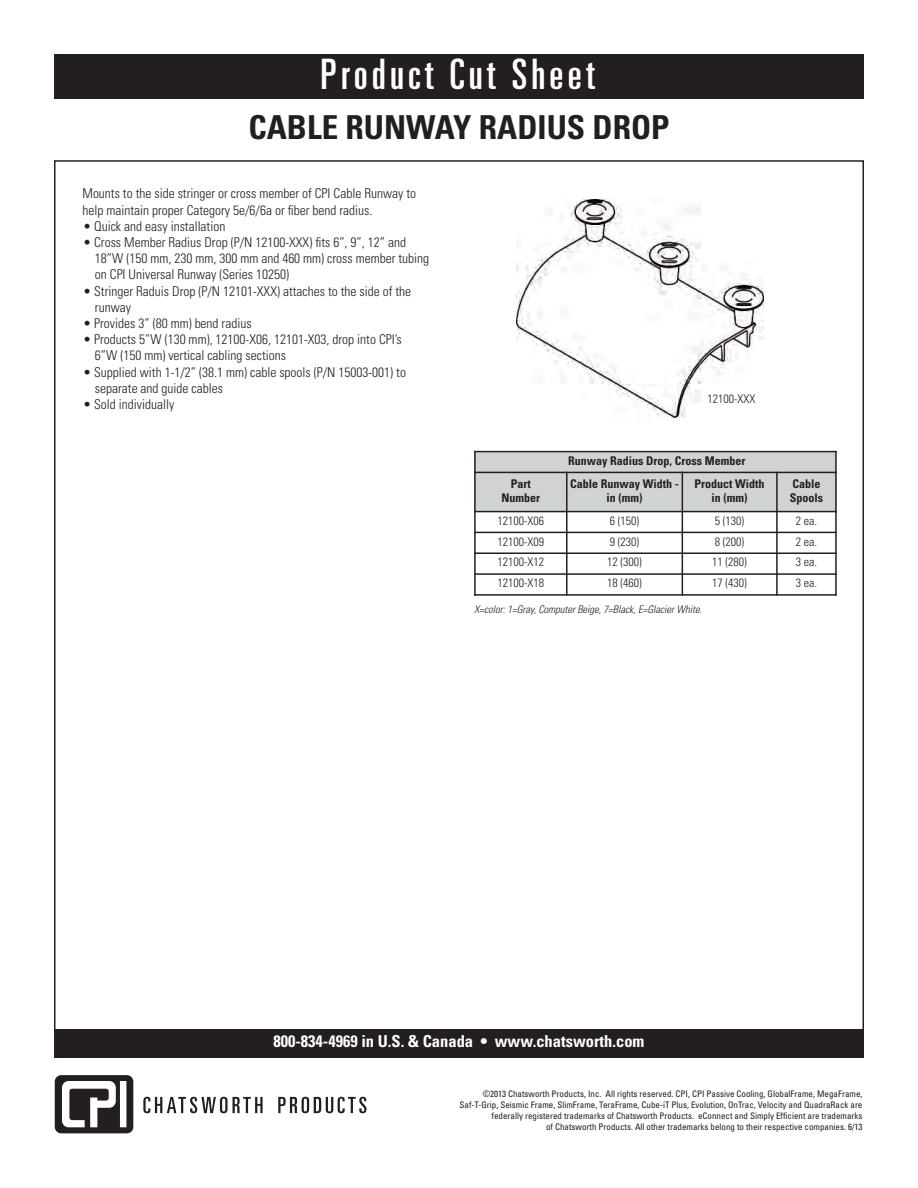
<style>
.page{position:relative;width:918px;height:1188px;background:#fff}
.page>*{position:absolute;margin:0;border:0;box-sizing:border-box;transform-origin:0 0}
.t1{font:ultra-condensed 42px "Univers LT Std";letter-spacing:.1em;color:#fff}
.t2{font:700 condensed 33px "Univers LT Std";color:#231f20}
.t3{font:700 condensed 16.5px "Univers LT Std";color:#fff}
.t4{font:300 condensed 13.5px/16.2px "Univers LT Std";color:#231f20}
.t5{font:300 condensed 12px "Univers LT Std";color:#231f20}
.t6{font:700 condensed 12px/14.4px "Univers LT Std";color:#231f20;text-align:center}
.t7{font:italic 300 condensed 10.5px "Univers LT Std";color:#231f20}
.t8{font:condensed 9px/10.8px "Univers LT Std";color:#231f20;text-align:right}
</style>
<div class="page">
<div style="left:54px;top:54px;width:810px;height:45px;background:#231f20"></div>
<svg style="left:55px;top:1075px;width:78px;height:58px"></svg>
<svg style="left:143px;top:1097px;width:120px;height:16px"></svg>
<svg style="left:278px;top:1097px;width:88px;height:16px"></svg>
<div style="left:54px;top:1029px;width:810px;height:28px;background:#231f20"></div>
<img style="left:516px;top:199px;width:247px;height:219px">
<div style="left:474px;top:451px;width:362px;height:21px;background:#d1d2d4"></div>
<div style="left:474px;top:472px;width:93px;height:40px;background:#d1d2d4"></div>
<div style="left:567px;top:472px;width:115px;height:40px;background:#d1d2d4"></div>
<div style="left:682px;top:472px;width:95px;height:40px;background:#d1d2d4"></div>
<div style="left:777px;top:472px;width:60px;height:40px;background:#d1d2d4"></div>
<hr style="left:474px;top:451px;width:2px;height:145px;background:#231f20">
<hr style="left:566px;top:472px;width:2px;height:124px;background:#231f20">
<hr style="left:682px;top:472px;width:1px;height:124px;background:#231f20">
<hr style="left:776px;top:472px;width:2px;height:124px;background:#231f20">
<hr style="left:835px;top:451px;width:2px;height:145px;background:#231f20">
<hr style="left:474px;top:451px;width:363px;height:1px;background:#231f20">
<hr style="left:474px;top:472px;width:363px;height:1px;background:#231f20">
<hr style="left:474px;top:511px;width:363px;height:1px;background:#231f20">
<hr style="left:474px;top:532px;width:363px;height:1px;background:#231f20">
<hr style="left:474px;top:552px;width:363px;height:2px;background:#231f20">
<hr style="left:474px;top:573px;width:363px;height:2px;background:#231f20">
<hr style="left:474px;top:594px;width:363px;height:2px;background:#231f20">
<h1 class="t1" style="left:320px;top:59px;width:276px">Product Cut Sheet</h1>
<h2 class="t2" style="left:248px;top:115px;width:423px">CABLE RUNWAY RADIUS DROP</h2>
<p class="t4" style="left:82px;top:187px;width:335px">Mounts to the side stringer or cross member of CPI Cable Runway to help maintain proper Category 5e/6/6a or fiber bend radius.</p>
<p class="t4" style="left:83px;top:219px;width:144px">• Quick and easy installation</p>
<p class="t4" style="left:95px;top:235px;width:336px;text-indent:-12px">• Cross Member Radius Drop (P/N 12100-XXX) fits 6”, 9”, 12” and<br>18”W (150 mm, 230 mm, 300 mm and 460 mm) cross member tubing on CPI Universal Runway (Series 10250)</p>
<p class="t4" style="left:95px;top:284px;width:318px;text-indent:-12px">• Stringer Raduis Drop (P/N 12101-XXX) attaches to the side of the runway</p>
<p class="t4" style="left:83px;top:316px;width:170px">• Provides 3” (80 mm) bend radius</p>
<p class="t4" style="left:95px;top:332px;width:308px;text-indent:-12px">• Products 5”W (130 mm), 12100-X06, 12101-X03, drop into CPI’s<br>6”W (150 mm) vertical cabling sections</p>
<p class="t4" style="left:95px;top:365px;width:313px;text-indent:-12px">• Supplied with 1-1/2” (38.1 mm) cable spools (P/N 15003-001) to separate and guide cables</p>
<p class="t4" style="left:83px;top:397px;width:93px">• Sold individually</p>
<p class="t5" style="left:707px;top:394px;width:49px">12100-XXX</p>
<p class="t6" style="left:568px;top:454px;width:179px">Runway Radius Drop, Cross Member</p>
<p class="t6" style="left:502px;top:477px;width:40px">Part<br>Number</p>
<p class="t6" style="left:570px;top:477px;width:110px">Cable Runway Width - in (mm)</p>
<p class="t6" style="left:695px;top:477px;width:72px">Product Width in (mm)</p>
<p class="t6" style="left:790px;top:477px;width:35px;text-align:left">Cable<br>Spools</p>
<p class="t5" style="left:498px;top:516px;width:48px">12100-X06</p>
<p class="t5" style="left:610px;top:516px;width:31px">6 (150)</p>
<p class="t5" style="left:715px;top:516px;width:31px">5 (130)</p>
<p class="t5" style="left:796px;top:516px;width:23px">2 ea.</p>
<p class="t5" style="left:498px;top:537px;width:48px">12100-X09</p>
<p class="t5" style="left:610px;top:537px;width:31px">9 (230)</p>
<p class="t5" style="left:715px;top:537px;width:31px">8 (200)</p>
<p class="t5" style="left:796px;top:537px;width:23px">2 ea.</p>
<p class="t5" style="left:498px;top:558px;width:48px">12100-X12</p>
<p class="t5" style="left:607px;top:558px;width:36px">12 (300)</p>
<p class="t5" style="left:712px;top:558px;width:36px">11 (280)</p>
<p class="t5" style="left:796px;top:558px;width:23px">3 ea.</p>
<p class="t5" style="left:498px;top:579px;width:48px">12100-X18</p>
<p class="t5" style="left:607px;top:579px;width:36px">18 (460)</p>
<p class="t5" style="left:712px;top:579px;width:36px">17 (430)</p>
<p class="t5" style="left:796px;top:579px;width:23px">3 ea.</p>
<p class="t7" style="left:474px;top:605px;width:230px">X=color: 1=Gray, Computer Beige, 7=Black, E=Glacier White.</p>
<p class="t3" style="left:273px;top:1035px;width:373px">800-834-4969 in U.S. &amp; Canada • www.chatsworth.com</p>
<p class="t8" style="left:460px;top:1089px;width:404px">©2013 Chatsworth Products, Inc. All rights reserved. CPI, CPI Passive Cooling, GlobalFrame, MegaFrame, Saf-T-Grip, Seismic Frame, SlimFrame, TeraFrame, Cube-iT Plus, Evolution, OnTrac, Velocity and QuadraRack are federally registered trademarks of Chatsworth Products. eConnect and Simply Efficient are trademarks<br>of Chatsworth Products. All other trademarks belong to their respective companies. 6/13</p>
</div>
